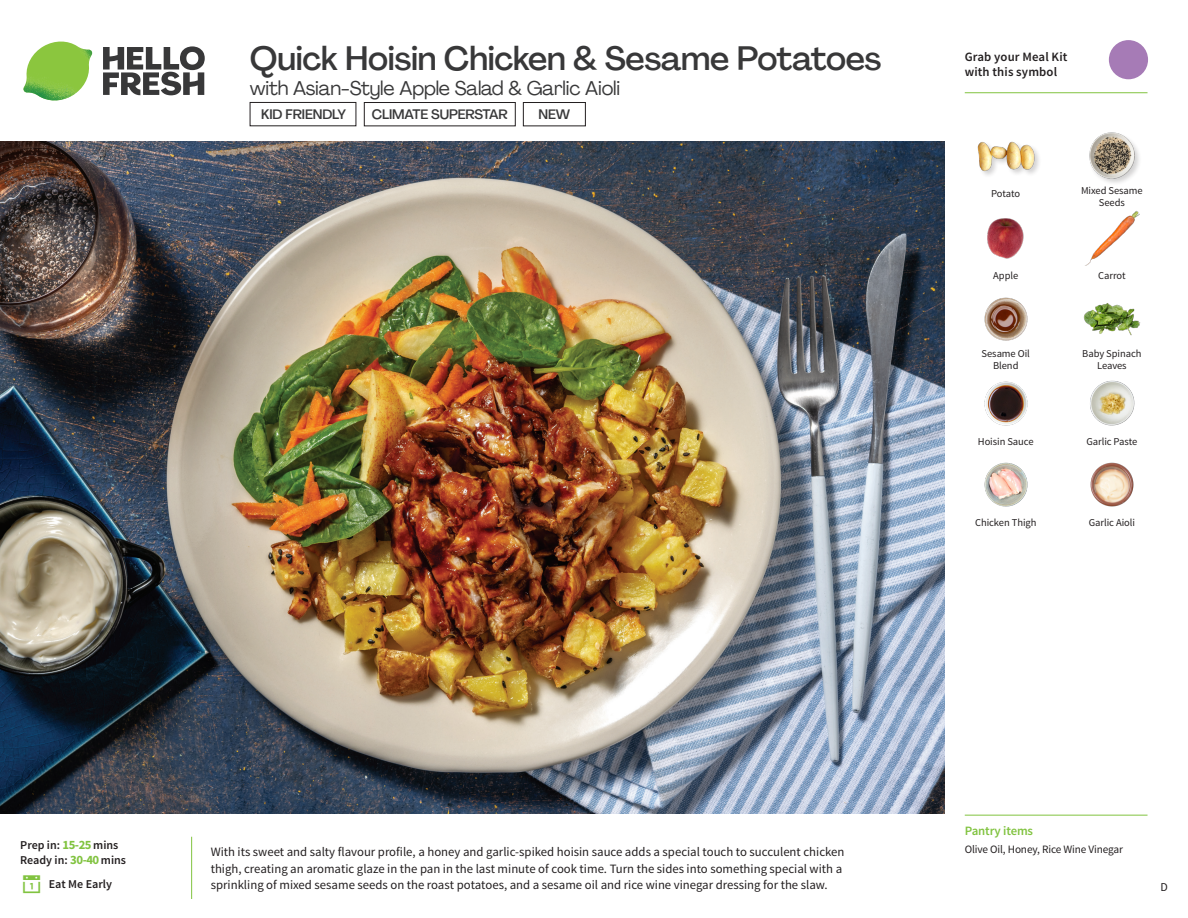
<style>
.page{position:relative;width:1188px;height:918px;background:#fff}
.page>*{position:absolute;margin:0;border:0;box-sizing:border-box;transform-origin:0 0}
._15_Titel_UK{font:500 33px "Agrandir";letter-spacing:-.015em;color:#383839}
._15_Titel_UK-2{font:19.5px "Agrandir";letter-spacing:-.01em;color:#383839}
.t1{font:500 13.5px "Agrandir";letter-spacing:-.01em;color:#383839}
.Step_6_Text_AU{font:12.75px/16.5px "Source Sans Pro";color:#231f20}
.t2{font:600 12.75px/15px "Source Sans Pro";letter-spacing:.01em;color:#231f20}
._04_Headers_Front{font:600 12.75px "Source Sans Pro";letter-spacing:-.01em;color:#81c340}
._04_Intro{font:600 12px "Source Sans Pro";color:#231f20}
.t3{font:12px "Source Sans Pro";color:#231f20}
._05_Pantry{font:11.25px "Source Sans Pro";letter-spacing:-.01em;color:#231f20}
._18_FRONT_ingredient{font:10.5px/12px "Source Sans Pro";letter-spacing:-.005em;color:#231f20;text-align:center}
.s1{font-weight:700;font-size:12.75px;color:#81c340}
</style>
<div class="page">
<svg style="left:103px;top:46px;width:102px;height:49px"></svg>
<img style="left:23px;top:42px;width:69px;height:59px">
<img style="left:0;top:142px;width:945px;height:672px">
<div style="left:523px;top:102px;width:63px;height:24px;border:1px solid #231f20"></div>
<div style="left:364px;top:102px;width:151px;height:24px;border:1px solid #231f20"></div>
<div style="left:250px;top:102px;width:106px;height:24px;border:1px solid #231f20"></div>
<img style="left:1083px;top:303px;width:58px;height:33px">
<img style="left:1090px;top:381px;width:45px;height:45px">
<img style="left:984px;top:381px;width:44px;height:45px">
<img style="left:1090px;top:462px;width:44px;height:45px">
<img style="left:984px;top:297px;width:44px;height:44px">
<img style="left:987px;top:218px;width:37px;height:41px">
<img style="left:1085px;top:210px;width:55px;height:56px">
<div style="left:977px;top:141px;width:65px;height:37px;background:#231f20;opacity:.2"></div>
<img style="left:977px;top:141px;width:57px;height:37px">
<div style="left:1088px;top:132px;width:54px;height:54px;background:#231f20;opacity:.2"></div>
<img style="left:1089px;top:133px;width:46px;height:46px">
<img style="left:984px;top:462px;width:44px;height:45px">
<hr style="left:965px;top:815px;width:183px;height:1px;background:#81c340">
<svg style="left:1091px;top:40px;width:57px;height:54px"></svg>
<hr style="left:965px;top:92px;width:183px;height:1px;background:#81c340">
<p class="_15_Titel_UK" style="left:250px;top:38px;width:633px">Quick Hoisin Chicken &amp; Sesame Potatoes</p>
<p class="_15_Titel_UK-2" style="left:250px;top:76px;width:372px">with Asian-Style Apple Salad &amp; Garlic Aioli</p>
<p class="t1" style="left:261px;top:106px;width:86px">KID FRIENDLY</p>
<p class="t1" style="left:372px;top:106px;width:138px">CLIMATE SUPERSTAR</p>
<p class="t1" style="left:539px;top:106px;width:33px">NEW</p>
<p class="t2" style="left:965px;top:50px;width:104px">Grab your Meal Kit with this symbol</p>
<p class="_18_FRONT_ingredient" style="left:991px;top:188px;width:31px">Potato</p>
<p class="_18_FRONT_ingredient" style="left:1081px;top:185px;width:63px">Mixed Sesame<br>Seeds</p>
<p class="_18_FRONT_ingredient" style="left:993px;top:270px;width:27px">Apple</p>
<p class="_18_FRONT_ingredient" style="left:1098px;top:270px;width:29px">Carrot</p>
<p class="_18_FRONT_ingredient" style="left:982px;top:348px;width:50px">Sesame Oil<br>Blend</p>
<p class="_18_FRONT_ingredient" style="left:1082px;top:348px;width:61px">Baby Spinach<br>Leaves</p>
<p class="_18_FRONT_ingredient" style="left:978px;top:435px;width:57px">Hoisin Sauce</p>
<p class="_18_FRONT_ingredient" style="left:1086px;top:435px;width:53px">Garlic Paste</p>
<p class="_18_FRONT_ingredient" style="left:975px;top:516px;width:63px">Chicken Thigh</p>
<p class="_18_FRONT_ingredient" style="left:1089px;top:516px;width:48px">Garlic Aioli</p>
<p class="_04_Intro" style="left:20px;top:838px;width:100px">Prep in: <span class="s1">15-25</span> mins</p>
<p class="_04_Intro" style="left:20px;top:853px;width:107px">Ready in: <span class="s1">30-40</span> mins</p>
<p class="Step_6_Text_AU" style="left:211px;top:844px;width:635px">With its sweet and salty flavour profile, a honey and garlic-spiked hoisin sauce adds a special touch to succulent chicken thigh, creating an aromatic glaze in the pan in the last minute of cook time. Turn the sides into something special with a</p>
<p class="_04_Intro" style="left:49px;top:876px;width:65px">Eat Me Early</p>
<p class="Step_6_Text_AU" style="left:211px;top:877px;width:618px">sprinkling of mixed sesame seeds on the roast potatoes, and a sesame oil and rice wine vinegar dressing for the slaw.</p>
<p class="_04_Headers_Front" style="left:965px;top:822px;width:70px">Pantry items</p>
<p class="_05_Pantry" style="left:965px;top:842px;width:160px">Olive Oil, Honey, Rice Wine Vinegar</p>
<p class="t3" style="left:1160px;top:879px;width:9px">D</p>
</div>
